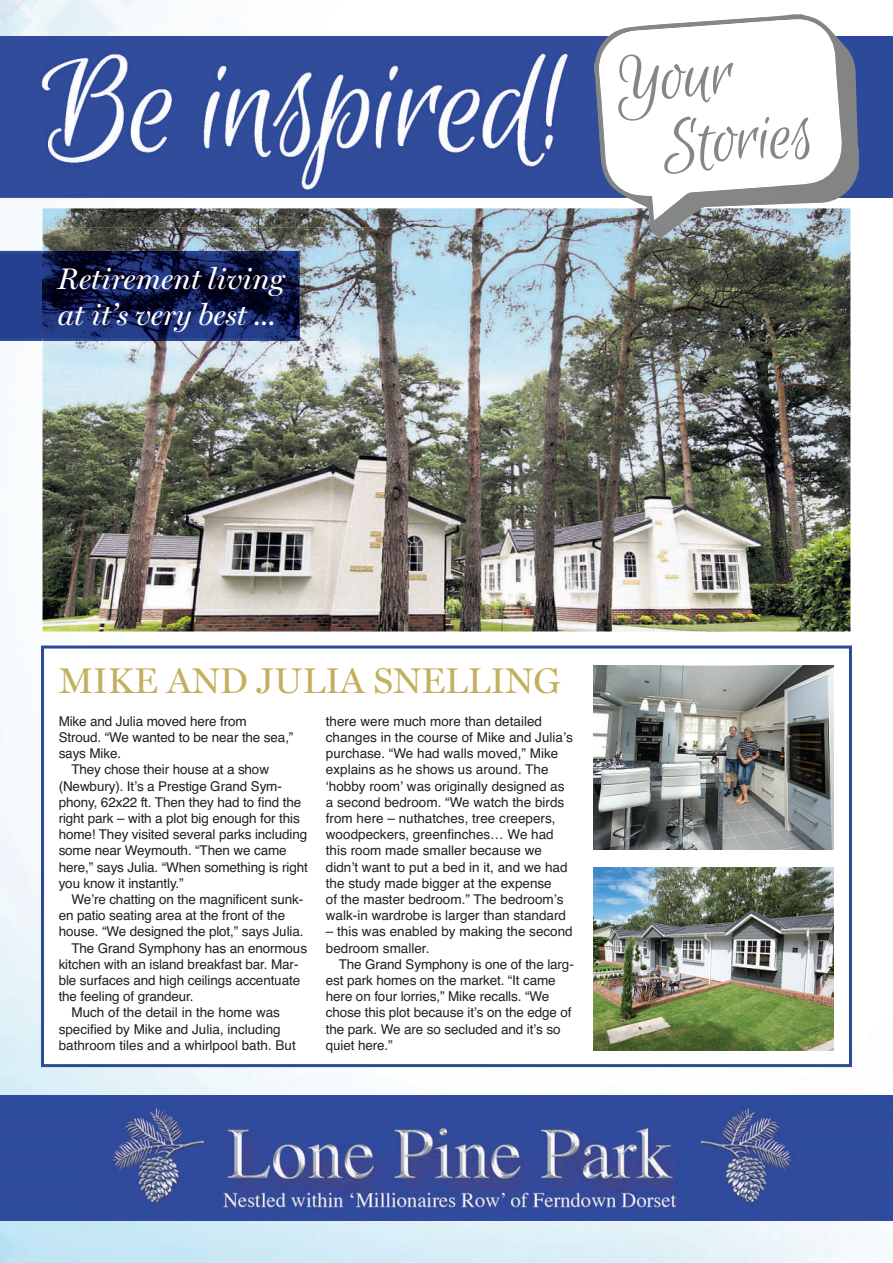
<style>
.page{position:relative;width:893px;height:1263px;background:#fff}
.page>*{position:absolute;margin:0;border:0;box-sizing:border-box;transform-origin:0 0}
.t1{font:36px "Miller Display";color:#c3b05e}
.t2{font:italic 30px/36px "Miller Display";color:#fff}
.t3{font:13.5px/16.2px "Helvetica";letter-spacing:-.01em;color:#231f20}
</style>
<div class="page">
<img style="left:0;top:227px;width:893px;height:1036px">
<img style="left:43px;top:227px;width:807px;height:404px">
<img style="left:0;top:1095px;width:893px;height:125px">
<div style="left:0;top:36px;width:893px;height:162px;background:#2d4a9a"></div>
<div style="left:44px;top:648px;width:805px;height:416px;background:#fff"></div>
<div style="left:41px;top:645px;width:811px;height:422px;border:3px solid #2d4a9a"></div>
<img style="left:0;top:251px;width:300px;height:90px">
<img style="left:594px;top:14px;width:265px;height:224px">
<svg style="left:777px;top:19px;width:67px;height:201px;background:#e1e3e4"></svg>
<img style="left:43px;top:208px;width:551px;height:19px">
<img style="left:0;top:53px;width:594px;height:145px">
<svg style="left:594px;top:16px;width:183px;height:211px;background:#dcdee1"></svg>
<img style="left:593px;top:867px;width:241px;height:183px">
<img style="left:593px;top:666px;width:241px;height:184px">
<p class="t2" style="left:58px;top:261px;width:228px">Retirement living at it’s very best ...</p>
<p class="t1" style="left:59px;top:668px;width:503px">MIKE AND JULIA SNELLING</p>
<p class="t3" style="left:59px;top:714px;width:190px">Mike and Julia moved here from</p>
<p class="t3" style="left:59px;top:730px;width:236px">Stroud. “We wanted to be near the sea,”</p>
<p class="t3" style="left:59px;top:747px;width:64px">says Mike.</p>
<p class="t3" style="left:71px;top:763px;width:199px">They chose their house at a show</p>
<p class="t3" style="left:59px;top:779px;width:225px">(Newbury). It’s a Prestige Grand Sym-</p>
<p class="t3" style="left:59px;top:795px;width:244px">phony, 62x22 ft. Then they had to find the</p>
<p class="t3" style="left:59px;top:811px;width:243px">right park – with a plot big enough for this</p>
<p class="t3" style="left:59px;top:828px;width:250px">home! They visited several parks including</p>
<p class="t3" style="left:59px;top:844px;width:230px">some near Weymouth. “Then we came</p>
<p class="t3" style="left:59px;top:860px;width:251px">here,” says Julia. “When something is right</p>
<p class="t3" style="left:59px;top:876px;width:127px">you know it instantly.”</p>
<p class="t3" style="left:71px;top:892px;width:233px">We’re chatting on the magnificent sunk-</p>
<p class="t3" style="left:59px;top:909px;width:228px">en patio seating area at the front of the</p>
<p class="t3" style="left:59px;top:925px;width:246px">house. “We designed the plot,” says Julia.</p>
<p class="t3" style="left:71px;top:941px;width:237px">The Grand Symphony has an enormous</p>
<p class="t3" style="left:59px;top:957px;width:241px">kitchen with an island breakfast bar. Mar-</p>
<p class="t3" style="left:59px;top:973px;width:243px">ble surfaces and high ceilings accentuate</p>
<p class="t3" style="left:59px;top:990px;width:136px">the feeling of grandeur.</p>
<p class="t3" style="left:71px;top:1006px;width:210px">Much of the detail in the home was</p>
<p class="t3" style="left:59px;top:1022px;width:224px">specified by Mike and Julia, including</p>
<p class="t3" style="left:59px;top:1038px;width:239px">bathroom tiles and a whirlpool bath. But</p>
<p class="t3" style="left:326px;top:714px;width:248px">there were much more than detailed changes in the course of Mike and Julia’s purchase. “We had walls moved,” Mike explains as he shows us around. The ‘hobby room’ was originally designed as a second bedroom. “We watch the birds from here – nuthatches, tree creepers, woodpeckers, greenfinches… We had this room made smaller because we didn’t want to put a bed in it, and we had the study made bigger at the expense<br>of the master bedroom.” The bedroom’s walk-in wardrobe is larger than standard</p>
<p class="t3" style="left:326px;top:925px;width:248px">– this was enabled by making the second</p>
<p class="t3" style="left:326px;top:941px;width:105px">bedroom smaller.</p>
<p class="t3" style="left:339px;top:957px;width:237px">The Grand Symphony is one of the larg-</p>
<p class="t3" style="left:326px;top:973px;width:231px">est park homes on the market. “It came</p>
<p class="t3" style="left:326px;top:990px;width:225px">here on four lorries,” Mike recalls. “We</p>
<p class="t3" style="left:326px;top:1006px;width:247px">chose this plot because it’s on the edge of</p>
<p class="t3" style="left:326px;top:1022px;width:236px">the park. We are so secluded and it’s so</p>
<p class="t3" style="left:326px;top:1038px;width:68px">quiet here.”</p>
</div>
